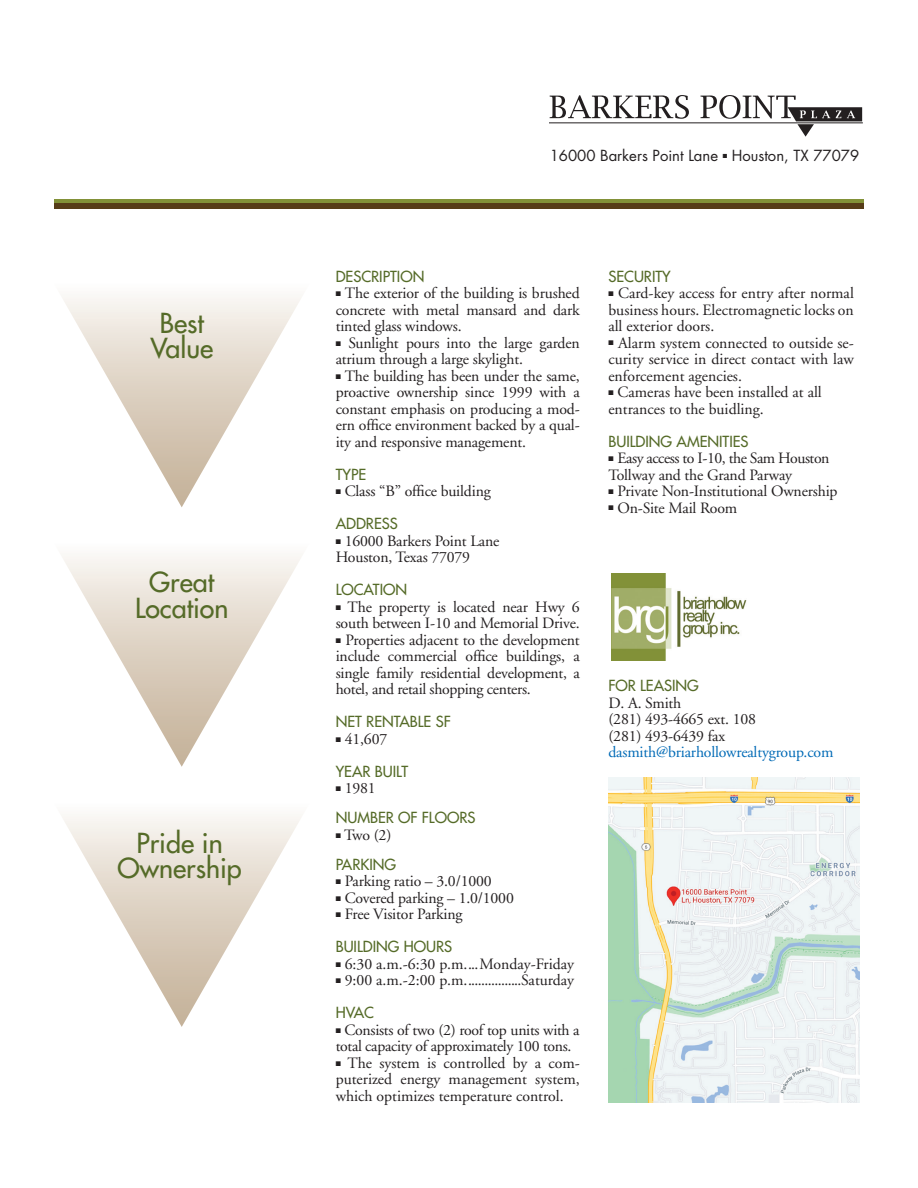
<style>
.page{position:relative;width:918px;height:1188px;background:#fff}
.page>*{position:absolute;margin:0;border:0;box-sizing:border-box;transform-origin:0 0}
.t1{font:500 26.85px "Futura Std";color:#556b28}
.t2{font:15.75px/16.5px "Adobe Garamond";letter-spacing:-.01em;color:#231f20;text-align:justify}
.t3{font:15.75px "Adobe Garamond";letter-spacing:-.01em;color:#016ab6}
.t4{font:15.75px "Adobe Garamond";letter-spacing:-.03em;color:#231f20}
.t5{font:500 14.85px "Futura Std";color:#556b28}
.t6{font:14.85px "Futura Std";color:#231f20}
</style>
<div class="page">
<svg style="left:62px;top:816px;width:239px;height:211px"></svg>
<svg style="left:62px;top:556px;width:239px;height:211px"></svg>
<svg style="left:62px;top:297px;width:239px;height:210px"></svg>
<hr style="left:54px;top:200px;width:810px;height:4px;background:#829138">
<div style="left:54px;top:203px;width:810px;height:6px;background:#563c18"></div>
<img style="left:611px;top:574px;width:135px;height:87px">
<img style="left:608px;top:778px;width:252px;height:325px">
<svg style="left:550px;top:95px;width:139px;height:24px"></svg>
<hr style="left:549px;top:122px;width:314px;height:1px;background:#231f20">
<svg style="left:701px;top:95px;width:161px;height:42px"></svg>
<p class="t1" style="left:160px;top:306px;width:46px">Best</p>
<p class="t1" style="left:150px;top:331px;width:64px">Value</p>
<p class="t1" style="left:149px;top:565px;width:66px">Great</p>
<p class="t1" style="left:135px;top:591px;width:95px">Location</p>
<p class="t1" style="left:137px;top:826px;width:88px">Pride in</p>
<p class="t1" style="left:117px;top:851px;width:126px">Ownership</p>
<p class="t6" style="left:550px;top:146px;width:311px">16000 Barkers Point Lane ■ Houston, TX 77079</p>
<p class="t5" style="left:336px;top:267px;width:90px">DESCRIPTION</p>
<p class="t2" style="left:336px;top:286px;width:246px">■ The exterior of the building is brushed concrete with metal mansard and dark tinted glass windows.</p>
<p class="t2" style="left:336px;top:335px;width:246px">■ Sunlight pours into the large garden atrium through a large skylight.</p>
<p class="t2" style="left:336px;top:368px;width:246px">■ The building has been under the same, proactive ownership since 1999 with a constant emphasis on producing a mod&shy;ern office environment backed by a qual&shy;ity and responsive management.</p>
<p class="t5" style="left:336px;top:465px;width:32px">TYPE</p>
<p class="t2" style="left:336px;top:484px;width:157px">■ Class “B” office building</p>
<p class="t5" style="left:336px;top:515px;width:64px">ADDRESS</p>
<p class="t2" style="left:336px;top:533px;width:165px">■ 16000 Barkers Point Lane</p>
<p class="t2" style="left:336px;top:550px;width:136px">Houston, Texas 77079</p>
<p class="t5" style="left:336px;top:581px;width:73px">LOCATION</p>
<p class="t2" style="left:336px;top:599px;width:246px">■ The property is located near Hwy 6 south between I-10 and Memorial Drive.</p>
<p class="t2" style="left:336px;top:632px;width:246px">■ Properties adjacent to the development include commercial office buildings, a single family residential development, a hotel, and retail shopping centers.</p>
<p class="t5" style="left:336px;top:713px;width:117px">NET RENTABLE SF</p>
<p class="t2" style="left:336px;top:731px;width:53px">■ 41,607</p>
<p class="t5" style="left:336px;top:762px;width:74px">YEAR BUILT</p>
<p class="t2" style="left:336px;top:781px;width:42px">■ 1981</p>
<p class="t5" style="left:336px;top:809px;width:141px">NUMBER OF FLOORS</p>
<p class="t2" style="left:336px;top:827px;width:57px">■ Two (2)</p>
<p class="t5" style="left:336px;top:855px;width:62px">PARKING</p>
<p class="t2" style="left:336px;top:874px;width:158px">■ Parking ratio – 3.0/1000</p>
<p class="t2" style="left:336px;top:890px;width:180px">■ Covered parking – 1.0/1000</p>
<p class="t2" style="left:336px;top:907px;width:128px">■ Free Visitor Parking</p>
<p class="t5" style="left:336px;top:938px;width:118px">BUILDING HOURS</p>
<p class="t2" style="left:336px;top:956px;width:240px">■ 6:30 a.m.-6:30 p.m.... Monday-Friday</p>
<p class="t2" style="left:336px;top:973px;width:240px">■ 9:00 a.m.-2:00 p.m. ................Saturday</p>
<p class="t5" style="left:336px;top:1004px;width:40px">HVAC</p>
<p class="t2" style="left:336px;top:1022px;width:245px">■ Consists of two (2) roof top units with a total capacity of approximately 100 tons.</p>
<p class="t2" style="left:336px;top:1055px;width:246px">■ The system is controlled by a com&shy;puterized energy management system, which optimizes temperature control.</p>
<p class="t5" style="left:608px;top:267px;width:64px">SECURITY</p>
<p class="t2" style="left:608px;top:285px;width:247px">■ Card-key access for entry after normal business hours. Electromagnetic locks on all exterior doors.</p>
<p class="t2" style="left:608px;top:335px;width:247px">■ Alarm system connected to outside se&shy;curity service in direct contact with law enforcement agencies.</p>
<p class="t2" style="left:608px;top:384px;width:215px">■ Cameras have been installed at all entrances to the buidling.</p>
<p class="t5" style="left:608px;top:432px;width:142px">BUILDING AMENITIES</p>
<p class="t4" style="left:608px;top:450px;width:223px">■ Easy access to I-10, the Sam Houston</p>
<p class="t2" style="left:608px;top:467px;width:185px">Tollway and the Grand Parway</p>
<p class="t2" style="left:608px;top:483px;width:231px">■ Private Non-Institutional Ownership</p>
<p class="t2" style="left:608px;top:500px;width:130px">■ On-Site Mail Room</p>
<p class="t5" style="left:608px;top:677px;width:92px">FOR LEASING</p>
<p class="t2" style="left:608px;top:695px;width:74px">D. A. Smith</p>
<p class="t2" style="left:608px;top:711px;width:149px">(281) 493-4665 ext. 108</p>
<p class="t2" style="left:608px;top:728px;width:118px">(281) 493-6439 fax</p>
<p class="t3" style="left:608px;top:744px;width:227px">dasmith@briarhollowrealtygroup.com</p>
</div>
